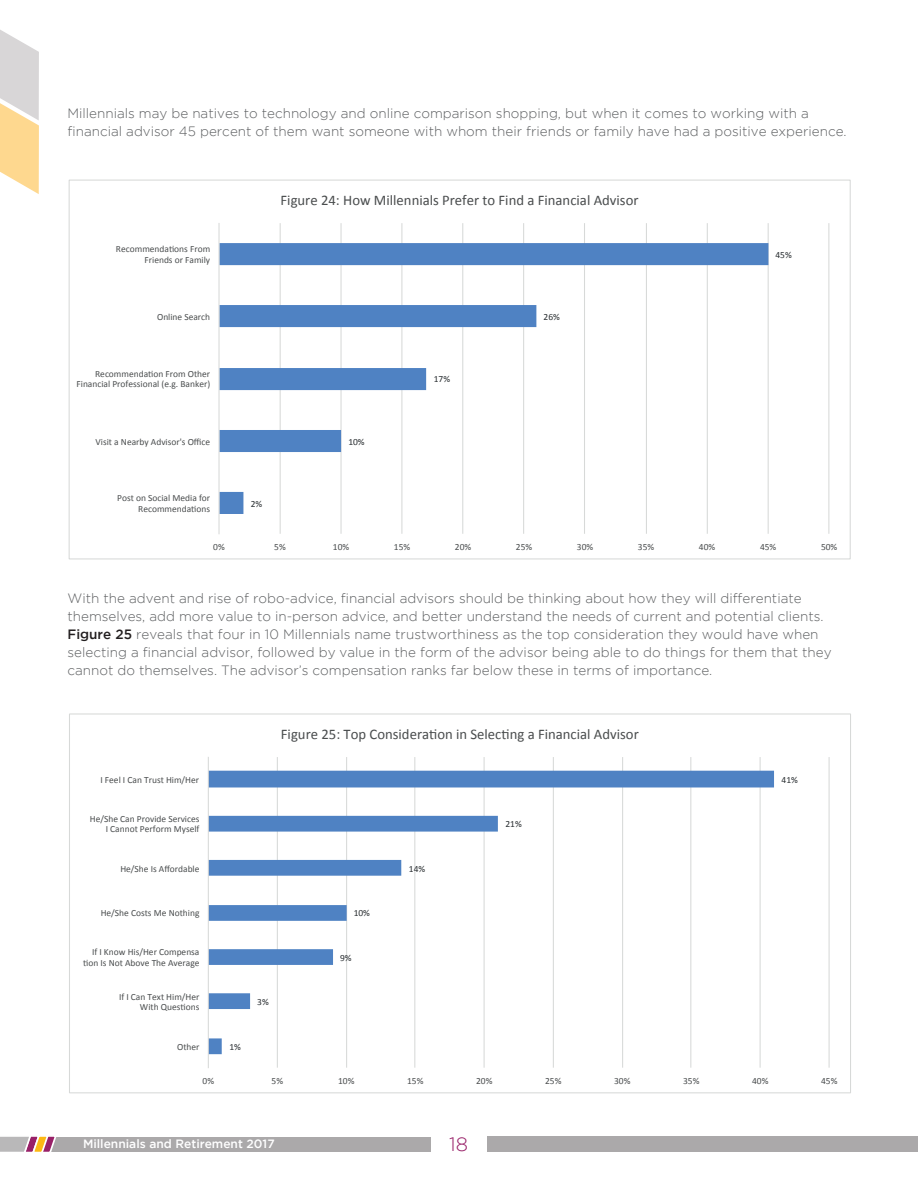
<style>
.page{position:relative;width:918px;height:1188px;background:#fff}
.page>*{position:absolute;margin:0;border:0;box-sizing:border-box;transform-origin:0 0}
.t1{font:300 19.5px "Gotham";color:#982068}
.t2{font:14.7px "Calibri";color:#4a4d4e}
.t3{font:300 13.5px/18px "Gotham";color:#5d5f61}
.t4{font:500 12px "Gotham";color:#fff}
.t5{font:9.45px/10.5px "Calibri";color:#4a4d4e;text-align:right}
.t6{font:9.45px "Calibri";color:#2a2f32}
.s1{font-weight:500;color:#231f20}
</style>
<div class="page">
<div style="left:0;top:1137px;width:431px;height:15px;background:#aba9aa"></div>
<div style="left:487px;top:1137px;width:431px;height:15px;background:#aba9aa"></div>
<svg style="left:0;top:1136px;width:56px;height:16px"></svg>
<svg style="left:0;top:30px;width:39px;height:164px"></svg>
<hr style="left:280px;top:223px;width:1px;height:311px;background:#d7d9d8">
<hr style="left:341px;top:223px;width:1px;height:311px;background:#d7d9d8">
<hr style="left:401px;top:223px;width:1px;height:311px;background:#d7d9d8">
<hr style="left:462px;top:223px;width:1px;height:311px;background:#d7d9d8">
<hr style="left:523px;top:223px;width:1px;height:311px;background:#d7d9d8">
<hr style="left:584px;top:223px;width:1px;height:311px;background:#d7d9d8">
<hr style="left:646px;top:223px;width:1px;height:311px;background:#d7d9d8">
<hr style="left:707px;top:223px;width:1px;height:311px;background:#d7d9d8">
<hr style="left:768px;top:223px;width:1px;height:311px;background:#d7d9d8">
<hr style="left:828px;top:223px;width:1px;height:311px;background:#d7d9d8">
<svg style="left:220px;top:243px;width:548px;height:271px"></svg>
<hr style="left:218px;top:223px;width:2px;height:311px;background:#d7d9d8">
<hr style="left:277px;top:757px;width:1px;height:311px;background:#d7d9d8">
<hr style="left:346px;top:757px;width:1px;height:311px;background:#d7d9d8">
<hr style="left:414px;top:757px;width:1px;height:311px;background:#d7d9d8">
<hr style="left:484px;top:757px;width:1px;height:311px;background:#d7d9d8">
<hr style="left:553px;top:757px;width:1px;height:311px;background:#d7d9d8">
<hr style="left:622px;top:757px;width:1px;height:311px;background:#d7d9d8">
<hr style="left:690px;top:757px;width:1px;height:311px;background:#d7d9d8">
<hr style="left:760px;top:757px;width:1px;height:311px;background:#d7d9d8">
<hr style="left:829px;top:757px;width:1px;height:311px;background:#d7d9d8">
<svg style="left:209px;top:771px;width:565px;height:283px"></svg>
<hr style="left:208px;top:757px;width:1px;height:311px;background:#d7d9d8">
<p class="t3" style="left:68px;top:104px;width:781px">Millennials may be natives to technology and online comparison shopping, but when it comes to working with a financial advisor 45 percent of them want someone with whom their friends or family have had a positive experience.</p>
<p class="t2" style="left:281px;top:191px;width:360px">Figure 24: How Millennials Prefer to Find a Financial Advisor</p>
<p class="t5" style="left:116px;top:244px;width:96px">Recommenda3ons From<br>Friends or Family</p>
<p class="t6" style="left:776px;top:249px;width:18px">45%</p>
<p class="t5" style="left:157px;top:312px;width:55px">Online Search</p>
<p class="t6" style="left:544px;top:311px;width:18px">26%</p>
<p class="t5" style="left:77px;top:368px;width:135px">Recommenda3on From Other<br>Financial Professional (e.g. Banker)</p>
<p class="t6" style="left:434px;top:373px;width:18px">17%</p>
<p class="t5" style="left:96px;top:436px;width:116px">Visit a Nearby Advisor's Office</p>
<p class="t6" style="left:348px;top:436px;width:18px">10%</p>
<p class="t5" style="left:117px;top:493px;width:95px">Post on Social Media for<br>Recommenda3ons</p>
<p class="t6" style="left:251px;top:498px;width:13px">2%</p>
<p class="t5" style="left:213px;top:542px;width:13px">0%</p>
<p class="t5" style="left:274px;top:542px;width:13px">5%</p>
<p class="t5" style="left:333px;top:542px;width:18px">10%</p>
<p class="t5" style="left:394px;top:542px;width:18px">15%</p>
<p class="t5" style="left:455px;top:542px;width:18px">20%</p>
<p class="t5" style="left:516px;top:542px;width:18px">25%</p>
<p class="t5" style="left:577px;top:542px;width:18px">30%</p>
<p class="t5" style="left:638px;top:542px;width:18px">35%</p>
<p class="t5" style="left:699px;top:542px;width:18px">40%</p>
<p class="t5" style="left:760px;top:542px;width:18px">45%</p>
<p class="t5" style="left:821px;top:542px;width:18px">50%</p>
<p class="t3" style="left:68px;top:589px;width:766px">With the advent and rise of robo-advice, financial advisors should be thinking about how they will differentiate themselves, add more value to in-person advice, and better understand the needs of current and potential clients.<br><span class="s1">Figure 25</span> reveals that four in 10 Millennials name trustworthiness as the top consideration they would have when selecting a financial advisor, followed by value in the form of the advisor being able to do things for them that they cannot do themselves. The advisor’s compensation ranks far below these in terms of importance.</p>
<p class="t5" style="left:100px;top:774px;width:100px">I Feel I Can Trust Him/Her</p>
<p class="t5" style="left:90px;top:813px;width:111px">He/She Can Provide Services<br>I Cannot Perform Myself</p>
<p class="t5" style="left:120px;top:863px;width:81px">He/She Is Affordable</p>
<p class="t5" style="left:101px;top:908px;width:100px">He/She Costs Me Nothing</p>
<p class="t5" style="left:83px;top:947px;width:118px">If I Know His/Her Compensa<br>Lon Is Not Above The Average</p>
<p class="t5" style="left:119px;top:991px;width:82px">If I Can Text Him/Her<br>With QuesLons</p>
<p class="t5" style="left:177px;top:1041px;width:24px">Other</p>
<p class="t2" style="left:281px;top:724px;width:359px">Figure 25: Top ConsideraLon in SelecLng a Financial Advisor</p>
<p class="t6" style="left:229px;top:1041px;width:13px">1%</p>
<p class="t6" style="left:257px;top:996px;width:13px">3%</p>
<p class="t6" style="left:354px;top:907px;width:18px">10%</p>
<p class="t6" style="left:340px;top:952px;width:13px">9%</p>
<p class="t6" style="left:409px;top:863px;width:18px">14%</p>
<p class="t6" style="left:506px;top:818px;width:18px">21%</p>
<p class="t6" style="left:782px;top:774px;width:18px">41%</p>
<p class="t5" style="left:203px;top:1075px;width:13px">0%</p>
<p class="t5" style="left:272px;top:1075px;width:13px">5%</p>
<p class="t5" style="left:338px;top:1075px;width:18px">10%</p>
<p class="t5" style="left:407px;top:1075px;width:18px">15%</p>
<p class="t5" style="left:476px;top:1075px;width:18px">20%</p>
<p class="t5" style="left:545px;top:1075px;width:18px">25%</p>
<p class="t5" style="left:614px;top:1075px;width:18px">30%</p>
<p class="t5" style="left:683px;top:1075px;width:18px">35%</p>
<p class="t5" style="left:752px;top:1075px;width:18px">40%</p>
<p class="t5" style="left:821px;top:1075px;width:18px">45%</p>
<p class="t4" style="left:83px;top:1137px;width:193px">Millennials and Retirement 2017</p>
<h1 class="t1" style="left:449px;top:1134px;width:20px">18</h1>
</div>
